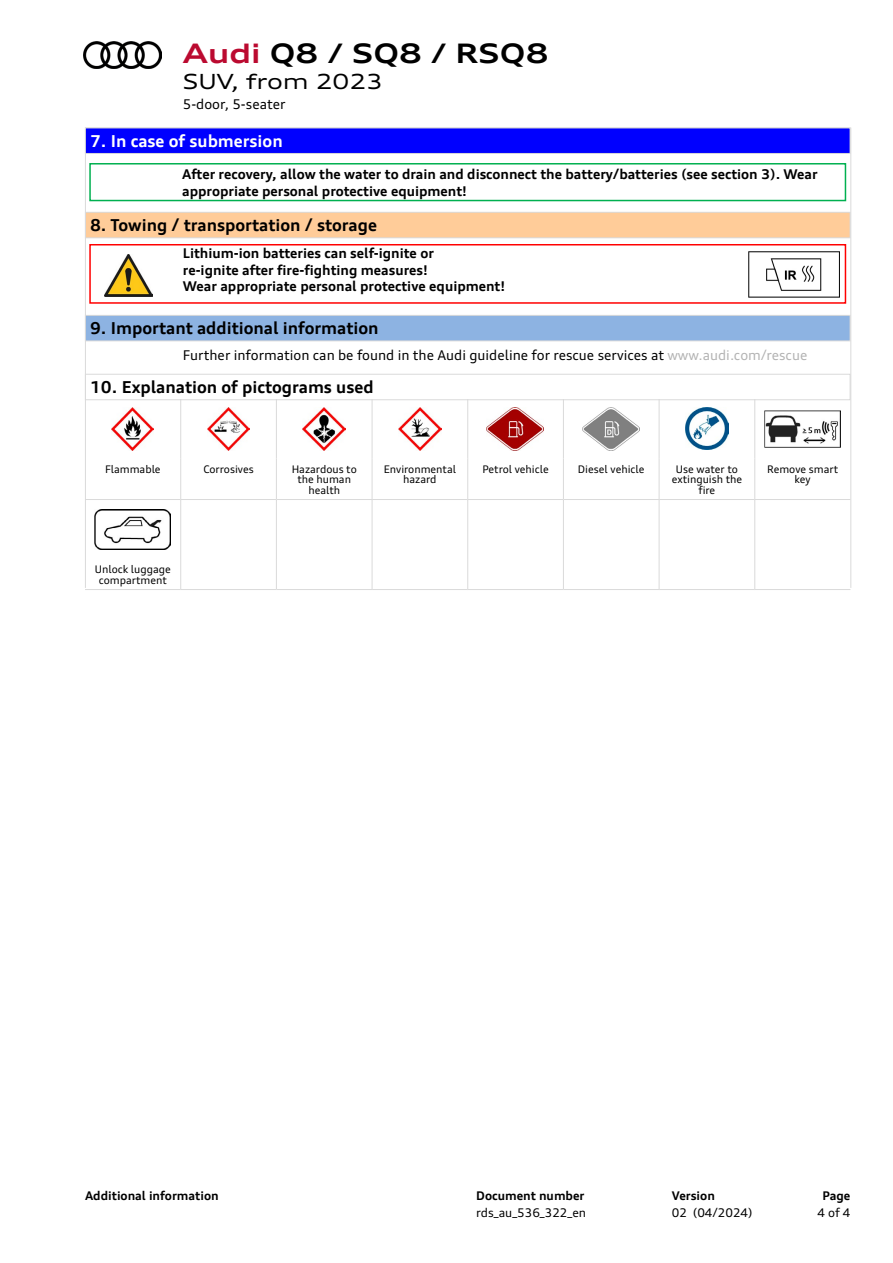
<style>
.page{position:relative;width:893px;height:1263px;background:#fff}
.page>*{position:absolute;margin:0;border:0;box-sizing:border-box;transform-origin:0 0}
.t1{font:700 expanded 27px "Audi Type";color:#000}
.t2{font:expanded 21px "Audi Type";color:#000}
.t3{font:700 16.5px "Audi Type";color:#000}
.t4{font:700 16.5px "Audi Type";color:#fff}
.t5{font:700 13.5px/16.5px "Audi Type";color:#000}
.t6{font:13.5px "Audi Type";color:#000}
.t7{font:700 12px "Audi Type";color:#000}
.t8{font:12px "Audi Type";color:#000}
.t9{font:10.5px/10.5px "Audi Type";color:#000;text-align:center}
.s1{color:#bb0a30}
.s2{color:#b3b3b3}
</style>
<div class="page">
<img style="left:104px;top:255px;width:48px;height:41px">
<div style="left:89px;top:244px;width:757px;height:60px;border:2px solid #f00"></div>
<img style="left:748px;top:251px;width:92px;height:46px">
<div style="left:85px;top:212px;width:765px;height:26px;background:#fc9"></div>
<div style="left:85px;top:212px;width:765px;height:26px;border:1px solid #dadada"></div>
<div style="left:85px;top:374px;width:765px;height:26px;border:1px solid #dadada"></div>
<hr style="left:276px;top:500px;width:1px;height:59px;background:#dadada">
<hr style="left:372px;top:500px;width:1px;height:59px;background:#dadada">
<hr style="left:467px;top:500px;width:1px;height:59px;background:#dadada">
<hr style="left:563px;top:500px;width:1px;height:59px;background:#dadada">
<hr style="left:659px;top:500px;width:1px;height:59px;background:#dadada">
<hr style="left:754px;top:500px;width:1px;height:59px;background:#dadada">
<hr style="left:276px;top:559px;width:1px;height:30px;background:#dadada">
<hr style="left:372px;top:559px;width:1px;height:30px;background:#dadada">
<hr style="left:467px;top:559px;width:1px;height:30px;background:#dadada">
<hr style="left:563px;top:559px;width:1px;height:30px;background:#dadada">
<hr style="left:659px;top:559px;width:1px;height:30px;background:#dadada">
<hr style="left:754px;top:559px;width:1px;height:30px;background:#dadada">
<hr style="left:181px;top:589px;width:95px;height:1px;background:#dadada">
<hr style="left:276px;top:589px;width:96px;height:1px;background:#dadada">
<hr style="left:372px;top:589px;width:96px;height:1px;background:#dadada">
<hr style="left:468px;top:589px;width:95px;height:1px;background:#dadada">
<hr style="left:563px;top:589px;width:96px;height:1px;background:#dadada">
<hr style="left:659px;top:589px;width:96px;height:1px;background:#dadada">
<hr style="left:755px;top:589px;width:95px;height:1px;background:#dadada">
<hr style="left:180px;top:399px;width:1px;height:59px;background:#dadada">
<hr style="left:276px;top:399px;width:1px;height:59px;background:#dadada">
<hr style="left:372px;top:399px;width:1px;height:59px;background:#dadada">
<hr style="left:467px;top:399px;width:1px;height:59px;background:#dadada">
<hr style="left:563px;top:399px;width:1px;height:59px;background:#dadada">
<hr style="left:180px;top:458px;width:1px;height:41px;background:#dadada">
<hr style="left:276px;top:458px;width:1px;height:41px;background:#dadada">
<hr style="left:372px;top:458px;width:1px;height:41px;background:#dadada">
<hr style="left:467px;top:458px;width:1px;height:41px;background:#dadada">
<hr style="left:563px;top:458px;width:1px;height:41px;background:#dadada">
<hr style="left:181px;top:499px;width:95px;height:1px;background:#dadada">
<hr style="left:276px;top:499px;width:96px;height:1px;background:#dadada">
<hr style="left:372px;top:499px;width:96px;height:1px;background:#dadada">
<hr style="left:468px;top:499px;width:95px;height:1px;background:#dadada">
<hr style="left:563px;top:499px;width:96px;height:1px;background:#dadada">
<hr style="left:659px;top:399px;width:1px;height:59px;background:#dadada">
<hr style="left:754px;top:399px;width:1px;height:59px;background:#dadada">
<hr style="left:659px;top:458px;width:1px;height:41px;background:#dadada">
<hr style="left:754px;top:458px;width:1px;height:41px;background:#dadada">
<hr style="left:659px;top:499px;width:96px;height:1px;background:#dadada">
<hr style="left:755px;top:499px;width:95px;height:1px;background:#dadada">
<hr style="left:85px;top:499px;width:96px;height:1px;background:#dadada">
<hr style="left:180px;top:500px;width:1px;height:59px;background:#dadada">
<hr style="left:180px;top:559px;width:1px;height:30px;background:#dadada">
<hr style="left:85px;top:589px;width:96px;height:1px;background:#dadada">
<img style="left:111px;top:407px;width:43px;height:43px">
<img style="left:207px;top:407px;width:43px;height:43px">
<img style="left:303px;top:407px;width:42px;height:43px">
<img style="left:399px;top:407px;width:42px;height:43px">
<img style="left:486px;top:407px;width:57px;height:43px">
<img style="left:582px;top:407px;width:57px;height:43px">
<img style="left:686px;top:407px;width:42px;height:43px">
<img style="left:764px;top:410px;width:77px;height:38px">
<img style="left:94px;top:509px;width:77px;height:40px">
<hr style="left:85px;top:128px;width:1px;height:460px;background:#dadada">
<hr style="left:850px;top:128px;width:1px;height:460px;background:#dadada">
<div style="left:89px;top:163px;width:757px;height:38px;border:2px solid #00b050"></div>
<div style="left:85px;top:128px;width:765px;height:25px;background:#00f"></div>
<div style="left:85px;top:128px;width:765px;height:26px;border:1px solid #dadada"></div>
<div style="left:85px;top:315px;width:765px;height:26px;background:#8db3e2"></div>
<div style="left:85px;top:315px;width:765px;height:26px;border:1px solid #dadada"></div>
<img style="left:84px;top:41px;width:78px;height:27px">
<h1 class="t1" style="left:183px;top:37px;width:367px"><span class="s1">Audi</span> Q8 / SQ8 / RSQ8</h1>
<h2 class="t2" style="left:183px;top:68px;width:202px">SUV, from 2023</h2>
<p class="t6" style="left:183px;top:96px;width:104px">5-door, 5-seater</p>
<p class="t4" style="left:90px;top:130px;width:194px">7. In case of submersion</p>
<p class="t5" style="left:182px;top:166px;width:637px">After recovery, allow the water to drain and disconnect the battery/batteries (see section 3). Wear appropriate personal protective equipment!</p>
<p class="t3" style="left:90px;top:215px;width:288px">8. Towing / transportation / storage</p>
<p class="t5" style="left:183px;top:245px;width:324px">Lithium-ion batteries can self-ignite or<br>re-ignite after fire-fighting measures!<br>Wear appropriate personal protective equipment!</p>
<p class="t3" style="left:90px;top:318px;width:290px">9. Important additional information</p>
<p class="t6" style="left:183px;top:347px;width:626px">Further information can be found in the Audi guideline for rescue services at <span class="s2">www.audi.com/rescue</span></p>
<p class="t3" style="left:90px;top:377px;width:285px">10. Explanation of pictograms used</p>
<p class="t9" style="left:105px;top:463px;width:57px">Flammable</p>
<p class="t9" style="left:203px;top:463px;width:52px">Corrosives</p>
<p class="t9" style="left:292px;top:463px;width:67px">Hazardous to the human health</p>
<p class="t9" style="left:384px;top:463px;width:74px">Environmental hazard</p>
<p class="t9" style="left:482px;top:463px;width:68px">Petrol vehicle</p>
<p class="t9" style="left:578px;top:463px;width:68px">Diesel vehicle</p>
<p class="t9" style="left:672px;top:463px;width:72px">Use water to extinguish the fire</p>
<p class="t9" style="left:767px;top:463px;width:73px">Remove smart key</p>
<p class="t9" style="left:95px;top:564px;width:78px">Unlock luggage compartment</p>
<p class="t7" style="left:85px;top:1188px;width:135px">Additional information</p>
<p class="t7" style="left:476px;top:1188px;width:110px">Document number</p>
<p class="t8" style="left:476px;top:1205px;width:111px">rds_au_536_322_en</p>
<p class="t7" style="left:672px;top:1188px;width:45px">Version</p>
<p class="t8" style="left:672px;top:1205px;width:82px">02 (04/2024)</p>
<p class="t7" style="left:822px;top:1188px;width:30px">Page</p>
<p class="t8" style="left:818px;top:1205px;width:34px">4 of 4</p>
</div>
